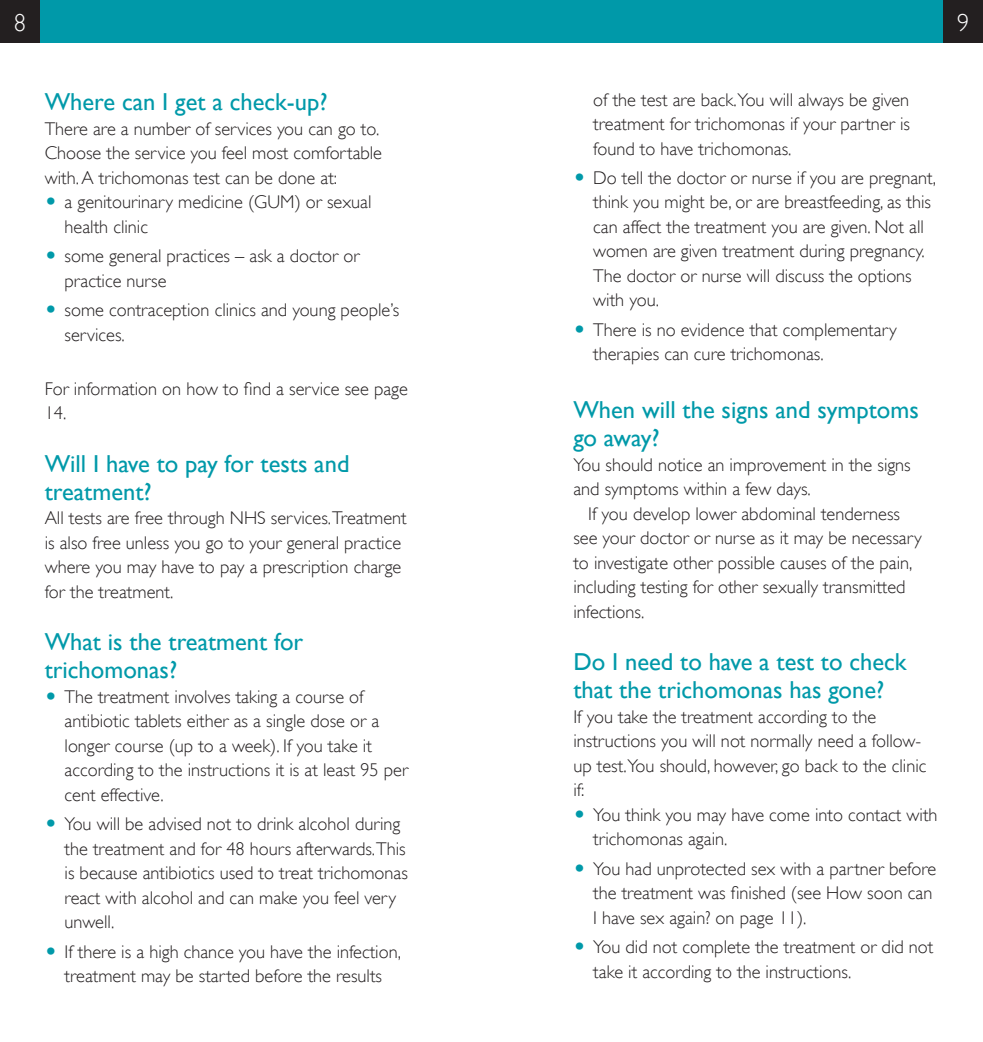
<style>
.page{position:relative;width:983px;height:1042px;background:#fff}
.page>*{position:absolute;margin:0;border:0;box-sizing:border-box;transform-origin:0 0}
.t1{font:24.5px/28px "Gill Sans";color:#0099a9}
.t2{font:300 24.5px "Gill Sans";color:#fff}
.t3{font:300 18.38px/24.5px "Gill Sans";color:#231f20}
.s1{font-family:"European Pi Three";font-weight:400;color:#0099a9}
</style>
<div class="page">
<div style="left:0;top:0;width:40px;height:42px;background:#231f20"></div>
<div style="left:40px;top:0;width:451px;height:42px;background:#0099a9"></div>
<div style="left:943px;top:0;width:39px;height:42px;background:#231f20"></div>
<div style="left:491px;top:0;width:452px;height:42px;background:#0099a9"></div>
<h1 class="t2" style="left:14px;top:9px;width:14px">8</h1>
<h1 class="t2" style="left:956px;top:9px;width:14px">9</h1>
<h1 class="t1" style="left:45px;top:88px;width:284px">Where can I get a check-up?</h1>
<p class="t3" style="left:45px;top:116px;width:336px">There are a number of services you can go to.</p>
<p class="t3" style="left:45px;top:141px;width:339px">Choose the service you feel most comfortable</p>
<p class="t3" style="left:45px;top:165px;width:294px">with. A trichomonas test can be done at:</p>
<p class="t3" style="left:45px;top:190px;width:328px"><span class="s1">O</span> a genitourinary medicine (GUM) or sexual</p>
<p class="t3" style="left:64px;top:214px;width:85px">health clinic</p>
<p class="t3" style="left:64px;top:244px;width:296px;text-indent:-20px"><span class="s1">O</span> some general practices – ask a doctor or practice nurse</p>
<p class="t3" style="left:64px;top:298px;width:336px;text-indent:-20px"><span class="s1">O</span> some contraception clinics and young people’s services.</p>
<p class="t3" style="left:45px;top:376px;width:364px">For information on how to find a service see page<br>14.</p>
<h1 class="t1" style="left:45px;top:449px;width:306px">Will I have to pay for tests and treatment?</h1>
<p class="t3" style="left:45px;top:506px;width:363px">All tests are free through NHS services.Treatment is also free unless you go to your general practice where you may have to pay a prescription charge for the treatment.</p>
<h1 class="t1" style="left:45px;top:628px;width:260px">What is the treatment for trichomonas?</h1>
<p class="t3" style="left:64px;top:684px;width:345px;text-indent:-20px"><span class="s1">O</span> The treatment involves taking a course of antibiotic tablets either as a single dose or a longer course (up to a week). If you take it according to the instructions it is at least 95 per cent effective.</p>
<p class="t3" style="left:64px;top:812px;width:345px;text-indent:-20px"><span class="s1">O</span> You will be advised not to drink alcohol during the treatment and for 48 hours afterwards.This is because antibiotics used to treat trichomonas react with alcohol and can make you feel very unwell.</p>
<p class="t3" style="left:45px;top:939px;width:358px;text-align:center"><span class="s1">O</span> If there is a high chance you have the infection, treatment may be started before the results</p>
<p class="t3" style="left:593px;top:87px;width:318px;text-align:justify">of the test are back.You will always be given treatment for trichomonas if your partner is found to have trichomonas.</p>
<p class="t3" style="left:593px;top:166px;width:344px;text-indent:-20px"><span class="s1">O</span> Do tell the doctor or nurse if you are pregnant, think you might be, or are breastfeeding, as this can affect the treatment you are given. Not all women are given treatment during pregnancy.<br>The doctor or nurse will discuss the options with you.</p>
<p class="t3" style="left:593px;top:317px;width:305px;text-indent:-20px"><span class="s1">O</span> There is no evidence that complementary therapies can cure trichomonas.</p>
<h1 class="t1" style="left:573px;top:395px;width:347px">When will the signs and symptoms go away?</h1>
<p class="t3" style="left:573px;top:452px;width:339px">You should notice an improvement in the signs and symptoms within a few days.</p>
<p class="t3" style="left:573px;top:501px;width:350px;text-indent:15px">If you develop lower abdominal tenderness see your doctor or nurse as it may be necessary to investigate other possible causes of the pain, including testing for other sexually transmitted infections.</p>
<h1 class="t1" style="left:573px;top:647px;width:335px">Do I need to have a test to check that the trichomonas has gone?</h1>
<p class="t3" style="left:573px;top:704px;width:304px">If you take the treatment according to the</p>
<p class="t3" style="left:573px;top:729px;width:349px">instructions you will not normally need a follow-</p>
<p class="t3" style="left:573px;top:753px;width:354px">up test.You should, however, go back to the clinic</p>
<p class="t3" style="left:573px;top:778px;width:13px">if:</p>
<p class="t3" style="left:573px;top:802px;width:365px"><span class="s1">O</span> You think you may have come into contact with</p>
<p class="t3" style="left:593px;top:827px;width:136px">trichomonas again.</p>
<p class="t3" style="left:593px;top:856px;width:344px;text-indent:-20px"><span class="s1">O</span> You had unprotected sex with a partner before the treatment was finished (see How soon can<br>I have sex again? on page 11).</p>
<p class="t3" style="left:593px;top:934px;width:341px;text-indent:-20px"><span class="s1">O</span> You did not complete the treatment or did not take it according to the instructions.</p>
</div>
